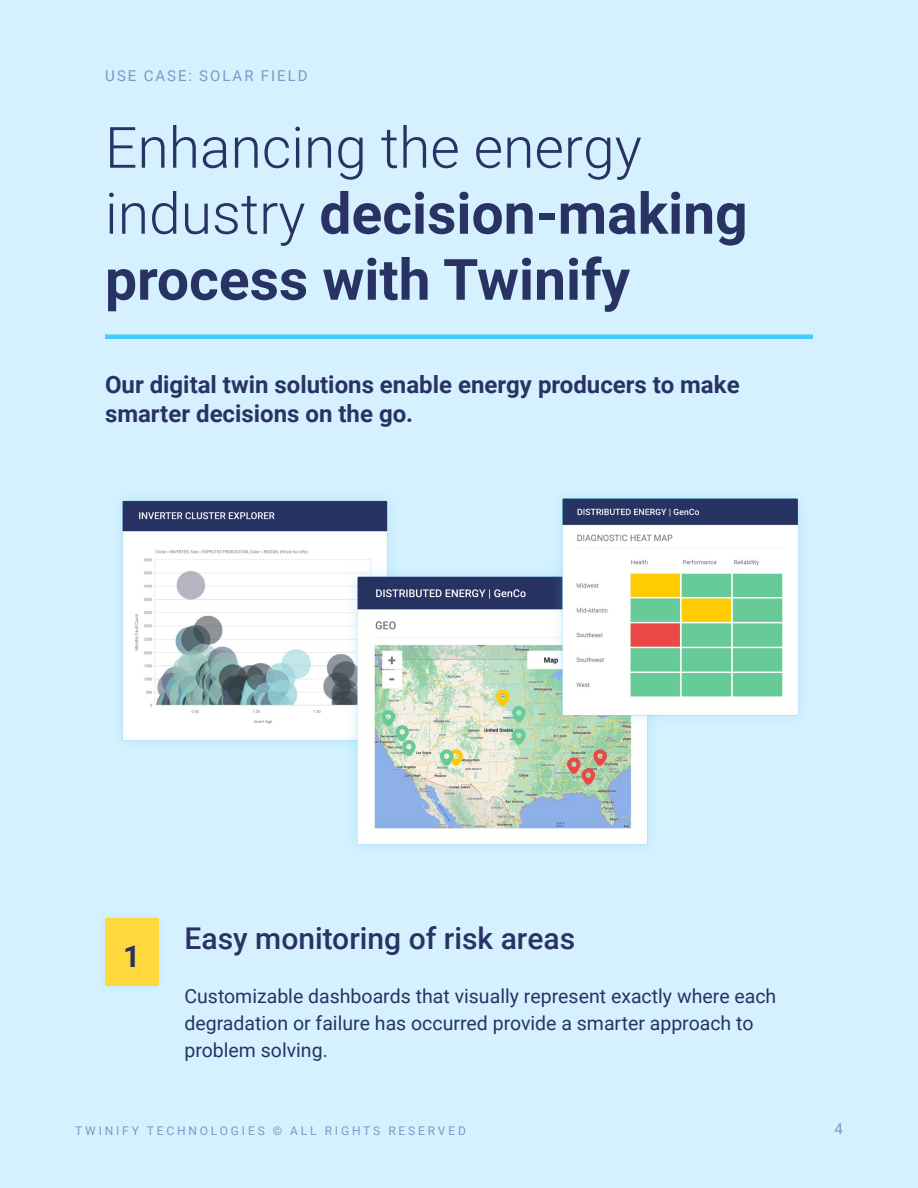
<style>
.page{position:relative;width:918px;height:1188px;background:#d5f1ff}
.page>*{position:absolute;margin:0;border:0;box-sizing:border-box;transform-origin:0 0}
.t1{font:700 57px/66px "Roboto";color:#283364}
.t2{font:500 30px "Roboto";color:#283364}
.t3{font:700 30px "Roboto";color:#283364}
.t4{font:700 24px/28.8px "Roboto";color:#283364}
.t5{font:19.5px/27px "Roboto";color:#283364}
.t6{font:15px "Roboto";letter-spacing:.135em;color:#7a99c4}
.t7{font:12px "Roboto";letter-spacing:.235em;color:#7a99c4}
.s1{font-weight:300}
</style>
<div class="page">
<div style="left:105px;top:334px;width:708px;height:5px;background:#4cf"></div>
<img style="left:119px;top:498px;width:272px;height:246px">
<img style="left:339px;top:558px;width:312px;height:290px">
<img style="left:546px;top:495px;width:255px;height:236px">
<div style="left:97px;top:910px;width:69px;height:84px;background:#4cf;opacity:.2"></div>
<div style="left:105px;top:918px;width:53px;height:67px;background:#ffd93b"></div>
<p class="t6" style="left:105px;top:65px;width:204px">USE CASE: SOLAR FIELD</p>
<h1 class="t1" style="left:105px;top:112px;width:644px"><span class="s1">Enhancing the energy industry</span> decision-making process with Twinify</h1>
<p class="t4" style="left:105px;top:370px;width:636px">Our digital twin solutions enable energy producers to make smarter decisions on the go.</p>
<h2 class="t3" style="left:123px;top:936px;width:19px">1</h2>
<h2 class="t2" style="left:184px;top:918px;width:392px">Easy monitoring of risk areas</h2>
<p class="t5" style="left:184px;top:982px;width:593px">Customizable dashboards that visually represent exactly where each degradation or failure has occurred provide a smarter approach to problem solving.</p>
<p class="t7" style="left:75px;top:1122px;width:392px">TWINIFY TECHNOLOGIES © ALL RIGHTS RESERVED</p>
<p class="t6" style="left:835px;top:1118px;width:10px">4</p>
</div>
